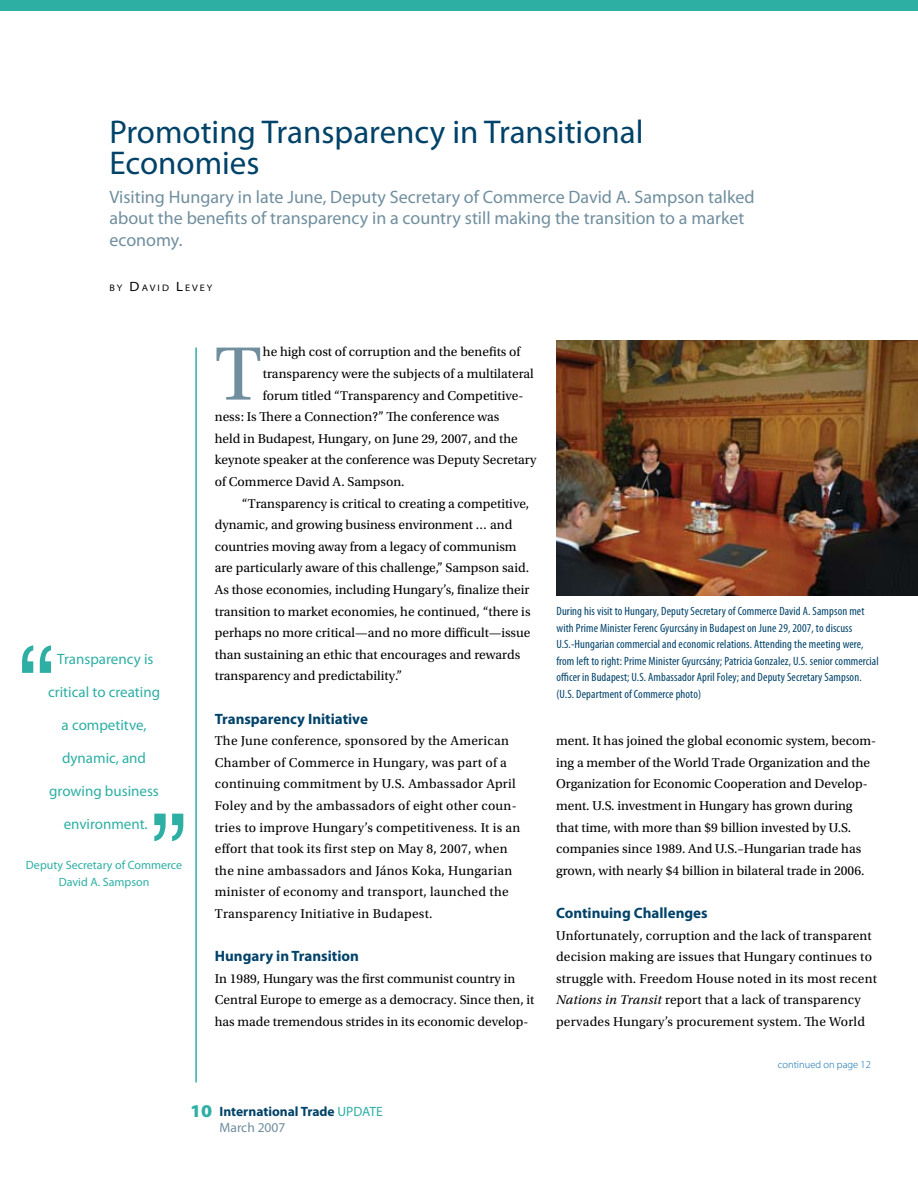
<style>
.page{position:relative;width:918px;height:1188px;background:#fff}
.page>*{position:absolute;margin:0;border:0;box-sizing:border-box;transform-origin:0 0}
.t1{font:108px "Helvetica";color:#2dafa4}
.t2{font:79.65px "Utopia Std";color:#708e9e}
.t3{font:33px/31.5px "Myriad Pro";color:#004269}
.t4{font:18px/21.6px "Myriad Pro";color:#708e9e}
.t5{font:900 semi-expanded 18px "Myriad Pro";color:#2dafa4}
.t6{font:15px/33px "Myriad Pro";color:#2dafa4;text-align:center}
.t7{font:700 15px "Myriad Pro";color:#004269}
.t8{font:13.5px/21.6px "Utopia Std";color:#000}
.t9{font:13.5px/21.6px "Utopia Std";letter-spacing:.02em;color:#000}
.t10{font:700 13.5px/16.2px "Myriad Pro";color:#004269}
.t11{font:condensed 12px/16.5px "Myriad Pro";letter-spacing:.01em;color:#004269}
.t12{font:12px/16.5px "Myriad Pro";color:#2dafa4;text-align:center}
.t13{font:300 10.5px "Myriad Pro";color:#0067ab}
.t14{font:semi-expanded 9.45px "Myriad Pro";letter-spacing:.215em;color:#000}
.s1{font-size:13.5px}
.s2{font-weight:400;color:#2dafa4}
.s3{font-weight:400;color:#708e9e}
.s4{font-style:italic}
</style>
<div class="page">
<div style="left:0;top:0;width:918px;height:10px;background:#2dafa4"></div>
<hr style="left:195px;top:348px;width:2px;height:735px;background:#2dafa4">
<img style="left:556px;top:340px;width:362px;height:256px">
<h3 class="t3" style="left:109px;top:115px;width:536px">Promoting Transparency in Transitional<br>Economies</h3>
<h3 class="t4" style="left:109px;top:185px;width:647px">Visiting Hungary in late June, Deputy Secretary of Commerce David A. Sampson talked about the benefits of transparency in a country still making the transition to a market economy.</h3>
<p class="t14" style="left:109px;top:283px;width:104px">BY <span class="s1">D</span> AVID <span class="s1">L</span> EVEY</p>
<h1 class="t1" style="left:18px;top:593px;width:37px">“</h1>
<p class="t6" style="left:57px;top:643px;width:98px">Transparency is</p>
<p class="t6" style="left:48px;top:676px;width:113px">critical to creating</p>
<p class="t6" style="left:62px;top:709px;width:86px">a competitve,</p>
<p class="t6" style="left:62px;top:742px;width:85px">dynamic, and</p>
<p class="t6" style="left:49px;top:775px;width:111px">growing business environment.</p>
<p class="t12" style="left:26px;top:857px;width:158px">Deputy Secretary of Commerce<br>David A. Sampson</p>
<h1 class="t1" style="left:187px;top:893px;width:37px;rotate:-180deg">“</h1>
<h2 class="t2" style="left:215px;top:331px;width:48px">T</h2>
<p class="t8" style="left:263px;top:341px;width:259px">he high cost of corruption and the benefits of</p>
<p class="t8" style="left:263px;top:363px;width:272px">transparency were the subjects of a multilateral</p>
<p class="t8" style="left:263px;top:385px;width:262px">forum titled “Transparency and Competitive-</p>
<p class="t8" style="left:215px;top:406px;width:286px">ness: Is There a Connection?” The conference was</p>
<p class="t8" style="left:215px;top:428px;width:305px">held in Budapest, Hungary, on June 29, 2007, and the</p>
<p class="t8" style="left:215px;top:449px;width:323px">keynote speaker at the conference was Deputy Secretary</p>
<p class="t8" style="left:215px;top:471px;width:191px">of Commerce David A. Sampson.</p>
<p class="t8" style="left:242px;top:493px;width:289px">“Transparency is critical to creating a competitive,</p>
<p class="t8" style="left:215px;top:514px;width:299px">dynamic, and growing business environment … and</p>
<p class="t8" style="left:215px;top:536px;width:303px">countries moving away from a legacy of communism</p>
<p class="t8" style="left:215px;top:557px;width:316px">are particularly aware of this challenge,” Sampson said.</p>
<p class="t8" style="left:215px;top:579px;width:316px">As those economies, including Hungary’s, finalize their</p>
<p class="t8" style="left:215px;top:601px;width:317px">transition to market economies, he continued, “there is</p>
<p class="t8" style="left:215px;top:622px;width:317px">perhaps no more critical—and no more difficult—issue</p>
<p class="t8" style="left:215px;top:644px;width:307px">than sustaining an ethic that encourages and rewards</p>
<p class="t8" style="left:215px;top:665px;width:189px">transparency and predictability.”</p>
<p class="t7" style="left:215px;top:709px;width:155px">Transparency Initiative</p>
<p class="t9" style="left:215px;top:730px;width:307px">The June conference, sponsored by the American Chamber of Commerce in Hungary, was part of a continuing commitment by U.S. Ambassador April Foley and by the ambassadors of eight other coun&shy;tries to improve Hungary’s competitiveness. It is an effort that took its first step on May 8, 2007, when the nine ambassadors and János Koka, Hungarian minister of economy and transport, launched the Transparency Initiative in Budapest.</p>
<p class="t7" style="left:215px;top:946px;width:146px">Hungary in Transition</p>
<p class="t8" style="left:215px;top:968px;width:321px">In 1989, Hungary was the first communist country in<br>Central Europe to emerge as a democracy. Since then, it has made tremendous strides in its economic develop-</p>
<h3 class="t5" style="left:190px;top:1100px;width:24px">10</h3>
<p class="t10" style="left:220px;top:1103px;width:165px">International Trade <span class="s2">UPDATE<br></span><span class="s3">March 2007</span></p>
<p class="t11" style="left:556px;top:603px;width:324px">During his visit to Hungary, Deputy Secretary of Commerce David A. Sampson met with Prime Minister Ferenc Gyurcsány in Budapest on June 29, 2007, to discuss U.S.-Hungarian commercial and economic relations. Attending the meeting were, from left to right: Prime Minister Gyurcsány; Patricia Gonzalez, U.S. senior commercial officer in Budapest; U.S. Ambassador April Foley; and Deputy Secretary Sampson. (U.S. Department of Commerce photo)</p>
<p class="t8" style="left:556px;top:730px;width:322px">ment. It has joined the global economic system, becom&shy;ing a member of the World Trade Organization and the Organization for Economic Cooperation and Develop&shy;ment. U.S. investment in Hungary has grown during that time, with more than $9 billion invested by U.S. companies since 1989. And U.S.–Hungarian trade has grown, with nearly $4 billion in bilateral trade in 2006.</p>
<p class="t7" style="left:556px;top:903px;width:153px">Continuing Challenges</p>
<p class="t8" style="left:556px;top:925px;width:322px">Unfortunately, corruption and the lack of transparent decision making are issues that Hungary continues to struggle with. Freedom House noted in its most recent <span class="s4">Nations in Transit</span> report that a lack of transparency pervades Hungary’s procurement system. The World</p>
<p class="t13" style="left:778px;top:1058px;width:95px">continued on page 12</p>
</div>
